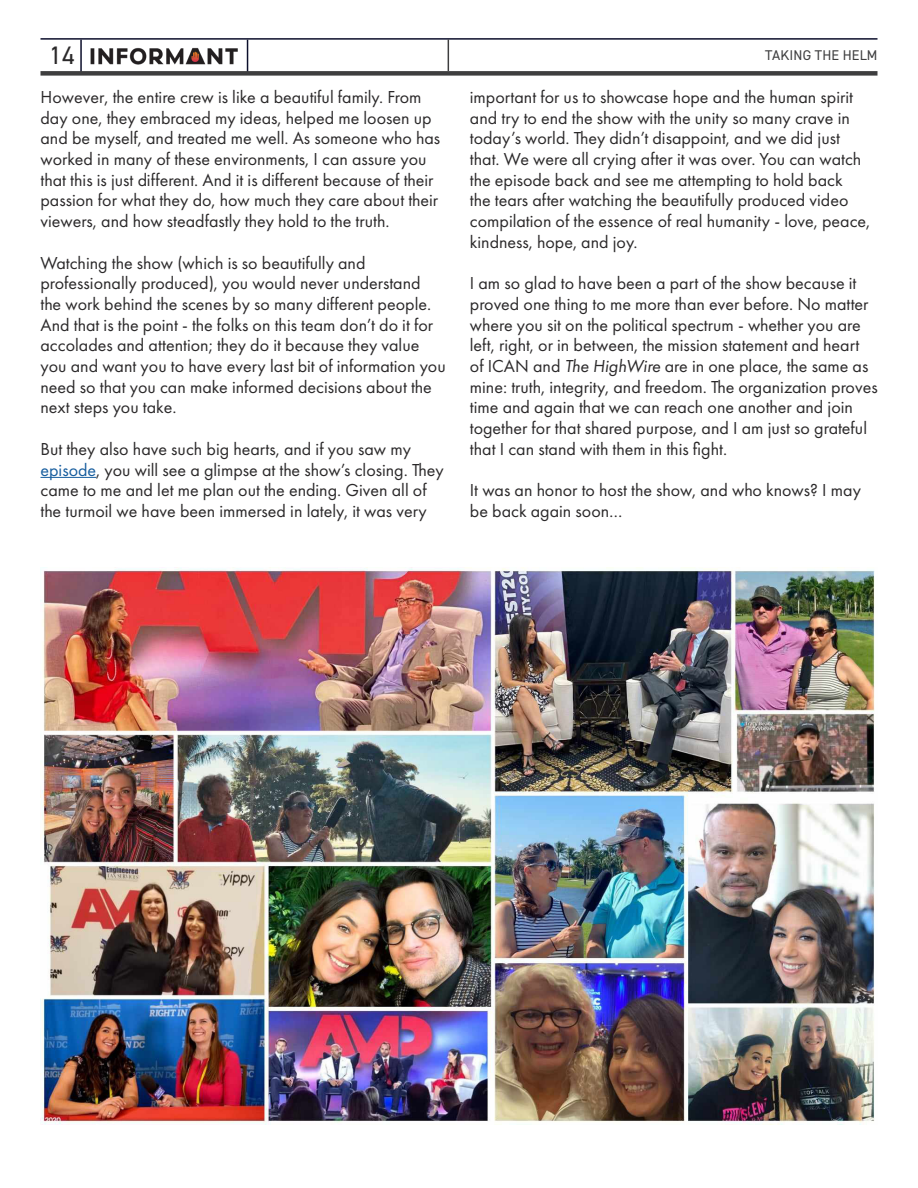
<style>
.page{position:relative;width:918px;height:1188px;background:#fff}
.page>*{position:absolute;margin:0;border:0;box-sizing:border-box;transform-origin:0 0}
.t1{font:25.35px "DIN2014";color:#2b292a}
.t2{font:18px/20.7px "Futura PT";color:#2b292a}
.Right_top_page_title{font:14.1px "DIN2014";letter-spacing:.01em;color:#3e3e3f}
.s1{color:#175d9e}
.s2{font-style:italic}
</style>
<div class="page">
<hr style="left:80px;top:40px;width:2px;height:34px;background:#0c0f2c">
<hr style="left:247px;top:40px;width:1px;height:34px;background:#0c0f2c">
<img style="left:90px;top:40px;width:157px;height:31px">
<hr style="left:40px;top:38px;width:838px;height:2px;background:#0c0f2c">
<hr style="left:448px;top:39px;width:1px;height:32px;background:#3e3e3f">
<div style="left:40px;top:71px;width:838px;height:5px;background:#3e3e3f"></div>
<hr style="left:40px;top:477px;width:56px;height:1px;background:#175d9e">
<img style="left:40px;top:567px;width:835px;height:558px">
<h1 class="t1" style="left:49px;top:39px;width:27px">14</h1>
<p class="Right_top_page_title" style="left:765px;top:46px;width:114px">TAKING THE HELM</p>
<p class="t2" style="left:40px;top:87px;width:401px">However, the entire crew is like a beautiful family. From day one, they embraced my ideas, helped me loosen up and be myself, and treated me well. As someone who has worked in many of these environments, I can assure you that this is just different. And it is different because of their passion for what they do, how much they care about their viewers, and how steadfastly they hold to the truth.</p>
<p class="t2" style="left:40px;top:252px;width:407px">Watching the show (which is so beautifully and professionally produced), you would never understand the work behind the scenes by so many different people.<br>And that is the point - the folks on this team don’t do it for accolades and attention; they do it because they value you and want you to have every last bit of information you need so that you can make informed decisions about the next steps you take.</p>
<p class="t2" style="left:40px;top:438px;width:405px">But they also have such big hearts, and if you saw my <span class="s1">episode</span>, you will see a glimpse at the show’s closing. They came to me and let me plan out the ending. Given all of the turmoil we have been immersed in lately, it was very</p>
<p class="t2" style="left:470px;top:87px;width:402px">important for us to showcase hope and the human spirit and try to end the show with the unity so many crave in today’s world. They didn’t disappoint, and we did just that. We were all crying after it was over. You can watch the episode back and see me attempting to hold back<br>the tears after watching the beautifully produced video compilation of the essence of real humanity - love, peace, kindness, hope, and joy.</p>
<p class="t2" style="left:470px;top:273px;width:409px">I am so glad to have been a part of the show because it proved one thing to me more than ever before. No matter where you sit on the political spectrum - whether you are left, right, or in between, the mission statement and heart<br>of ICAN and <span class="s2">The HighWire</span> are in one place, the same as mine: truth, integrity, and freedom. The organization proves time and again that we can reach one another and join together for that shared purpose, and I am just so grateful that I can stand with them in this fight.</p>
<p class="t2" style="left:470px;top:480px;width:393px">It was an honor to host the show, and who knows? I may be back again soon…</p>
</div>
